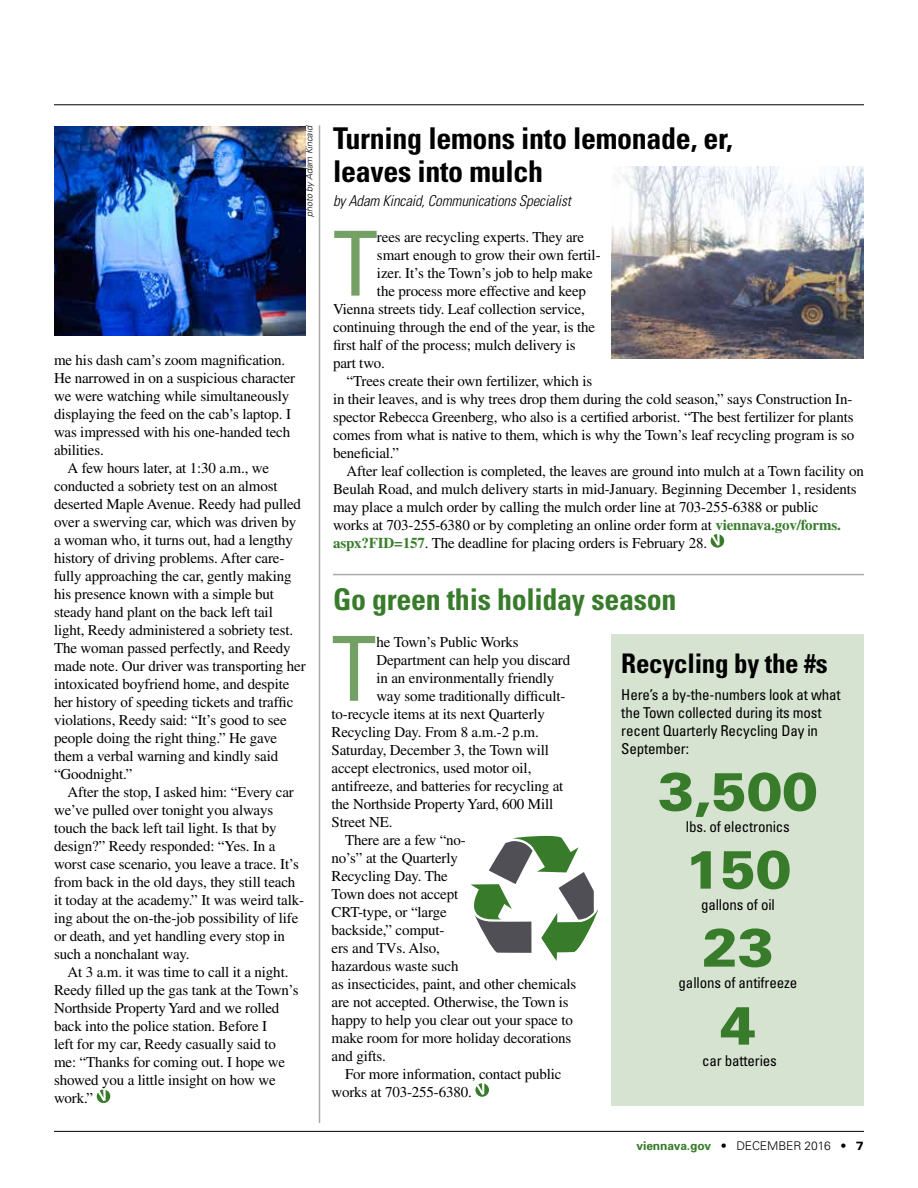
<style>
.page{position:relative;width:918px;height:1188px;background:#fff}
.page>*{position:absolute;margin:0;border:0;box-sizing:border-box;transform-origin:0 0}
.t1{font:condensed 89.85px "Univers";color:#75a065}
.t2{font:900 54px "Univers";letter-spacing:-.01em;color:#387c2b}
.t3{font:700 condensed 30px/33px "Univers";letter-spacing:-.01em;color:#000}
.t4{font:700 condensed 30px "Univers";letter-spacing:-.01em;color:#387c2b}
.t5{font:700 condensed 27px "Univers";letter-spacing:-.01em;color:#000}
.t6{font:15px "Times";letter-spacing:-.01em;color:#000}
.t7{font:condensed 15px/18px "Univers";letter-spacing:-.01em;color:#000}
.t8{font:italic 300 condensed 15px "Univers";letter-spacing:-.01em;color:#000}
.t9{font:300 12px "Univers";letter-spacing:-.01em;color:#000}
.t10{font:italic 300 9px "Univers";color:#000}
.s1{font-weight:700;color:#387c2b}
.s2{font-weight:900}
</style>
<div class="page">
<div style="left:612px;top:635px;width:252px;height:471px;background:#d7e3d1"></div>
<svg style="left:711px;top:534px;width:13px;height:14px"></svg>
<img style="left:55px;top:126px;width:250px;height:210px">
<svg style="left:97px;top:1090px;width:13px;height:13px"></svg>
<hr style="left:319px;top:125px;width:1px;height:998px;background:#a7a9ac">
<img style="left:612px;top:167px;width:252px;height:191px">
<svg style="left:475px;top:1083px;width:14px;height:14px"></svg>
<hr style="left:333px;top:574px;width:531px;height:1px;background:#a7a9ac">
<svg style="left:471px;top:836px;width:127px;height:125px"></svg>
<hr style="left:54px;top:1131px;width:810px;height:1px;background:#000">
<hr style="left:54px;top:104px;width:810px;height:1px;background:#000">
<p class="t10" style="left:304px;top:217px;width:92px;rotate:-90deg">photo by Adam Kincaid</p>
<p class="t6" style="left:54px;top:352px;width:233px">me his dash cam’s zoom magnification.</p>
<p class="t6" style="left:54px;top:370px;width:243px">He narrowed in on a suspicious character</p>
<p class="t6" style="left:54px;top:388px;width:237px">we were watching while simultaneously</p>
<p class="t6" style="left:54px;top:406px;width:239px">displaying the feed on the cab’s laptop. I</p>
<p class="t6" style="left:54px;top:424px;width:238px">was impressed with his one-handed tech</p>
<p class="t6" style="left:54px;top:442px;width:51px">abilities.</p>
<p class="t6" style="left:68px;top:460px;width:203px">A few hours later, at 1:30 a.m., we</p>
<p class="t6" style="left:54px;top:478px;width:225px">conducted a sobriety test on an almost</p>
<p class="t6" style="left:54px;top:496px;width:249px">deserted Maple Avenue. Reedy had pulled</p>
<p class="t6" style="left:54px;top:514px;width:244px">over a swerving car, which was driven by</p>
<p class="t6" style="left:54px;top:532px;width:240px">a woman who, it turns out, had a lengthy</p>
<p class="t6" style="left:54px;top:550px;width:232px">history of driving problems. After care-</p>
<p class="t6" style="left:54px;top:568px;width:239px">fully approaching the car, gently making</p>
<p class="t6" style="left:54px;top:586px;width:221px">his presence known with a simple but</p>
<p class="t6" style="left:54px;top:604px;width:220px">steady hand plant on the back left tail</p>
<p class="t6" style="left:54px;top:622px;width:241px">light, Reedy administered a sobriety test.</p>
<p class="t6" style="left:54px;top:640px;width:238px">The woman passed perfectly, and Reedy</p>
<p class="t6" style="left:54px;top:658px;width:253px">made note. Our driver was transporting her</p>
<p class="t6" style="left:54px;top:676px;width:237px">intoxicated boyfriend home, and despite</p>
<p class="t6" style="left:54px;top:694px;width:241px">her history of speeding tickets and traffic</p>
<p class="t6" style="left:54px;top:712px;width:234px">violations, Reedy said: “It’s good to see</p>
<p class="t6" style="left:54px;top:730px;width:225px">people doing the right thing.” He gave</p>
<p class="t6" style="left:54px;top:748px;width:226px">them a verbal warning and kindly said</p>
<p class="t6" style="left:54px;top:766px;width:80px">“Goodnight.”</p>
<p class="t6" style="left:68px;top:784px;width:228px">After the stop, I asked him: “Every car</p>
<p class="t6" style="left:54px;top:802px;width:221px">we’ve pulled over tonight you always</p>
<p class="t6" style="left:54px;top:820px;width:224px">touch the back left tail light. Is that by</p>
<p class="t6" style="left:54px;top:838px;width:223px">design?” Reedy responded: “Yes. In a</p>
<p class="t6" style="left:54px;top:856px;width:246px">worst case scenario, you leave a trace. It’s</p>
<p class="t6" style="left:54px;top:874px;width:243px">from back in the old days, they still teach</p>
<p class="t6" style="left:54px;top:892px;width:252px">it today at the academy.” It was weird talk-</p>
<p class="t6" style="left:54px;top:910px;width:246px">ing about the on-the-job possibility of life</p>
<p class="t6" style="left:54px;top:928px;width:233px">or death, and yet handling every stop in</p>
<p class="t6" style="left:54px;top:946px;width:137px">such a nonchalant way.</p>
<p class="t6" style="left:68px;top:964px;width:222px">At 3 a.m. it was time to call it a night.</p>
<p class="t6" style="left:54px;top:982px;width:246px">Reedy filled up the gas tank at the Town’s</p>
<p class="t6" style="left:54px;top:1000px;width:227px">Northside Property Yard and we rolled</p>
<p class="t6" style="left:54px;top:1018px;width:215px">back into the police station. Before I</p>
<p class="t6" style="left:54px;top:1036px;width:223px">left for my car, Reedy casually said to</p>
<p class="t6" style="left:54px;top:1054px;width:233px">me: “Thanks for coming out. I hope we</p>
<p class="t6" style="left:54px;top:1072px;width:223px">showed you a little insight on how we</p>
<p class="t6" style="left:54px;top:1090px;width:41px">work.”</p>
<h3 class="t3" style="left:333px;top:121px;width:401px">Turning lemons into lemonade, er, leaves into mulch</h3>
<p class="t8" style="left:333px;top:191px;width:239px">by Adam Kincaid, Communications Specialist</p>
<h1 class="t1" style="left:333px;top:207px;width:46px">T</h1>
<p class="t6" style="left:377px;top:228px;width:209px">rees are recycling experts. They are</p>
<p class="t6" style="left:377px;top:246px;width:225px">smart enough to grow their own fertil-</p>
<p class="t6" style="left:377px;top:264px;width:217px">izer. It’s the Town’s job to help make</p>
<p class="t6" style="left:377px;top:282px;width:211px">the process more effective and keep</p>
<p class="t6" style="left:333px;top:300px;width:253px">Vienna streets tidy. Leaf collection service,</p>
<p class="t6" style="left:333px;top:318px;width:264px">continuing through the end of the year, is the</p>
<p class="t6" style="left:333px;top:336px;width:244px">first half of the process; mulch delivery is</p>
<p class="t6" style="left:333px;top:354px;width:53px">part two.</p>
<p class="t6" style="left:347px;top:372px;width:247px">“Trees create their own fertilizer, which is</p>
<p class="t6" style="left:333px;top:390px;width:521px">in their leaves, and is why trees drop them during the cold season,” says Construction In-</p>
<p class="t6" style="left:333px;top:408px;width:522px">spector Rebecca Greenberg, who also is a certified arborist. “The best fertilizer for plants</p>
<p class="t6" style="left:333px;top:426px;width:523px">comes from what is native to them, which is why the Town’s leaf recycling program is so</p>
<p class="t6" style="left:333px;top:444px;width:68px">beneficial.”</p>
<p class="t6" style="left:347px;top:462px;width:519px">After leaf collection is completed, the leaves are ground into mulch at a Town facility on</p>
<p class="t6" style="left:333px;top:480px;width:525px">Beulah Road, and mulch delivery starts in mid-January. Beginning December 1, residents</p>
<p class="t6" style="left:333px;top:498px;width:487px">may place a mulch order by calling the mulch order line at 703-255-6388 or public</p>
<p class="t6" style="left:333px;top:516px;width:509px">works at 703-255-6380 or by completing an online order form at <span class="s1">viennava.gov/forms.</span></p>
<p class="t6" style="left:333px;top:534px;width:376px"><span class="s1">aspx?FID=157</span>. The deadline for placing orders is February 28.</p>
<h3 class="t4" style="left:333px;top:581px;width:345px">Go green this holiday season</h3>
<h1 class="t1" style="left:332px;top:612px;width:46px">T</h1>
<p class="t6" style="left:376px;top:633px;width:144px">he Town’s Public Works</p>
<p class="t6" style="left:376px;top:651px;width:195px">Department can help you discard</p>
<p class="t6" style="left:376px;top:669px;width:179px">in an environmentally friendly</p>
<p class="t6" style="left:376px;top:687px;width:190px">way some traditionally difficult-</p>
<p class="t6" style="left:332px;top:705px;width:215px">to-recycle items at its next Quarterly</p>
<p class="t6" style="left:332px;top:723px;width:209px">Recycling Day. From 8 a.m.-2 p.m.</p>
<p class="t6" style="left:332px;top:741px;width:219px">Saturday, December 3, the Town will</p>
<p class="t6" style="left:332px;top:759px;width:201px">accept electronics, used motor oil,</p>
<p class="t6" style="left:332px;top:777px;width:233px">antifreeze, and batteries for recycling at</p>
<p class="t6" style="left:332px;top:795px;width:223px">the Northside Property Yard, 600 Mill</p>
<p class="t6" style="left:332px;top:813px;width:63px">Street NE.</p>
<p class="t6" style="left:345px;top:831px;width:122px">There are a few “no-</p>
<p class="t6" style="left:332px;top:849px;width:128px">no’s” at the Quarterly</p>
<p class="t6" style="left:332px;top:867px;width:118px">Recycling Day. The</p>
<p class="t6" style="left:332px;top:885px;width:128px">Town does not accept</p>
<p class="t6" style="left:332px;top:903px;width:117px">CRT-type, or “large</p>
<p class="t6" style="left:332px;top:921px;width:115px">backside,” comput-</p>
<p class="t6" style="left:332px;top:939px;width:110px">ers and TVs. Also,</p>
<p class="t6" style="left:332px;top:957px;width:128px">hazardous waste such</p>
<p class="t6" style="left:332px;top:975px;width:246px">as insecticides, paint, and other chemicals</p>
<p class="t6" style="left:332px;top:993px;width:239px">are not accepted. Otherwise, the Town is</p>
<p class="t6" style="left:332px;top:1011px;width:243px">happy to help you clear out your space to</p>
<p class="t6" style="left:332px;top:1029px;width:241px">make room for more holiday decorations</p>
<p class="t6" style="left:332px;top:1047px;width:56px">and gifts.</p>
<p class="t6" style="left:345px;top:1065px;width:218px">For more information, contact public</p>
<p class="t6" style="left:332px;top:1083px;width:142px">works at 703-255-6380.</p>
<h3 class="t5" style="left:621px;top:646px;width:208px">Recycling by the #s</h3>
<p class="t7" style="left:621px;top:685px;width:221px">Here’s a by-the-numbers look at what the Town collected during its most recent Quarterly Recycling Day in<br>September:</p>
<h2 class="t2" style="left:658px;top:758px;width:161px">3,500</h2>
<p class="t7" style="left:686px;top:817px;width:105px">lbs. of electronics</p>
<h2 class="t2" style="left:684px;top:836px;width:108px">150</h2>
<p class="t7" style="left:701px;top:895px;width:75px">gallons of oil</p>
<h2 class="t2" style="left:702px;top:914px;width:73px">23</h2>
<p class="t7" style="left:679px;top:973px;width:120px">gallons of antifreeze</p>
<h2 class="t2" style="left:720px;top:992px;width:38px">4</h2>
<p class="t7" style="left:702px;top:1051px;width:76px">car batteries</p>
<p class="t9" style="left:637px;top:1138px;width:229px"><span class="s1">viennava.gov</span> • D ECEMBER 2016 • <span class="s2">7</span></p>
</div>
